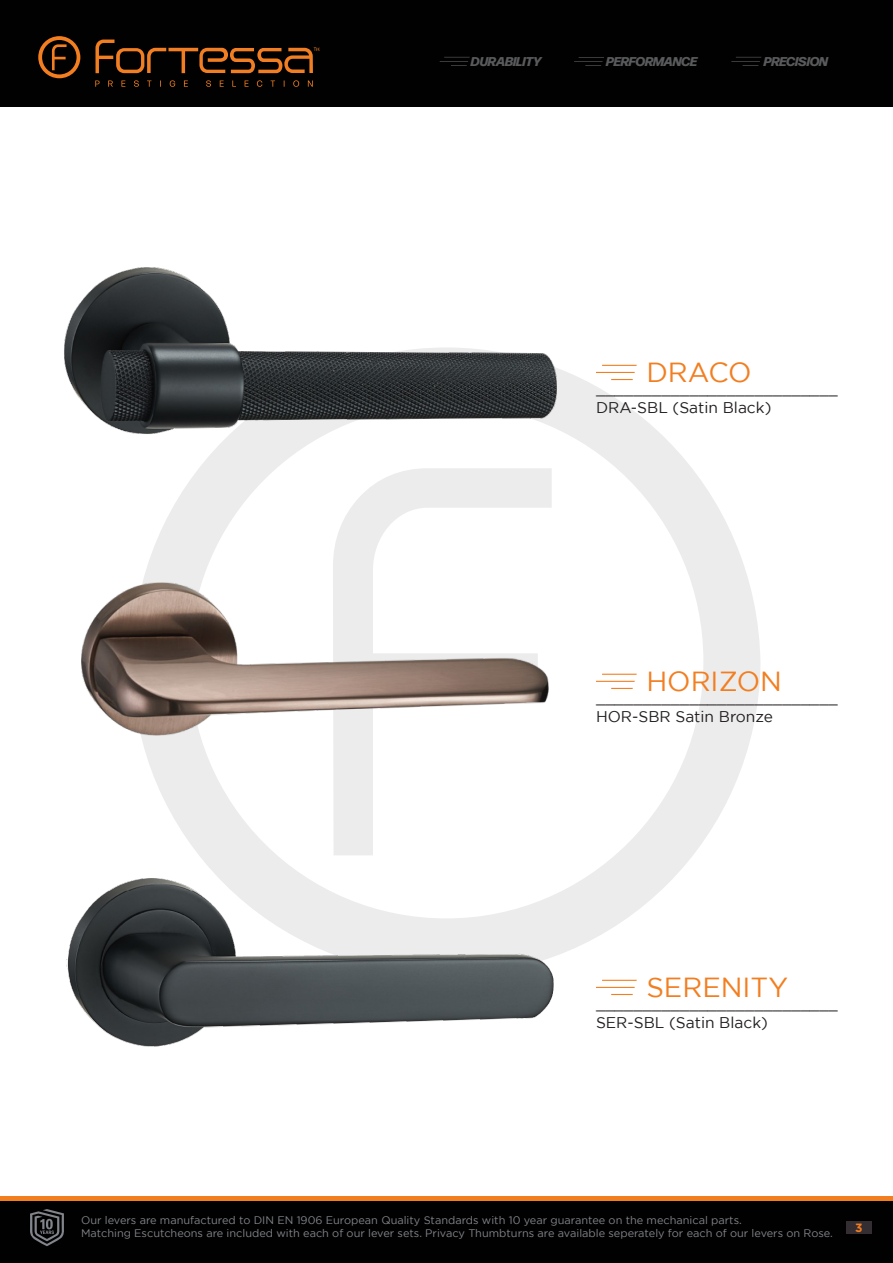
<style>
.page{position:relative;width:893px;height:1263px;background:#fff}
.page>*{position:absolute;margin:0;border:0;box-sizing:border-box;transform-origin:0 0}
.t1{font:27.6px "Gotham";color:#f27e20}
.t2{font:15.45px "Gotham";color:#231f20}
.t3{font:italic 800 12.75px "Forma DJR Banner";color:#595a5c}
.t4{font:700 12px "Gotham";color:#f27e20}
.t5{font:10.95px/13.2px "Gotham";color:#81848a}
</style>
<div class="page">
<div style="left:0;top:0;width:893px;height:106px;background:#010101"></div>
<div style="left:0;top:1199px;width:893px;height:64px;background:#010101"></div>
<hr style="left:0;top:1196px;width:893px;height:4px;background:#f27e20">
<svg style="left:30px;top:1209px;width:34px;height:37px"></svg>
<svg style="left:141px;top:364px;width:619px;height:591px"></svg>
<svg style="left:333px;top:468px;width:219px;height:387px"></svg>
<svg style="left:95px;top:40px;width:224px;height:33px"></svg>
<svg style="left:38px;top:36px;width:42px;height:42px"></svg>
<svg style="left:95px;top:81px;width:5px;height:6px"></svg>
<svg style="left:108px;top:81px;width:5px;height:6px"></svg>
<svg style="left:121px;top:81px;width:4px;height:6px"></svg>
<svg style="left:134px;top:80px;width:5px;height:7px"></svg>
<svg style="left:147px;top:81px;width:4px;height:6px"></svg>
<svg style="left:170px;top:80px;width:5px;height:7px"></svg>
<svg style="left:184px;top:81px;width:4px;height:6px"></svg>
<svg style="left:206px;top:80px;width:5px;height:7px"></svg>
<svg style="left:220px;top:81px;width:4px;height:6px"></svg>
<svg style="left:232px;top:81px;width:4px;height:6px"></svg>
<svg style="left:245px;top:81px;width:4px;height:6px"></svg>
<svg style="left:257px;top:80px;width:5px;height:7px"></svg>
<svg style="left:271px;top:81px;width:4px;height:6px"></svg>
<svg style="left:293px;top:80px;width:6px;height:7px"></svg>
<svg style="left:308px;top:81px;width:5px;height:6px"></svg>
<svg style="left:440px;top:57px;width:30px;height:9px"></svg>
<svg style="left:574px;top:57px;width:30px;height:9px"></svg>
<svg style="left:731px;top:57px;width:30px;height:9px"></svg>
<div style="left:846px;top:1221px;width:26px;height:13px;background:#342d32"></div>
<img style="left:64px;top:267px;width:493px;height:168px">
<hr style="left:602px;top:365px;width:35px;height:1px;background:#f27e20">
<hr style="left:596px;top:372px;width:39px;height:1px;background:#f27e20">
<svg style="left:611px;top:379px;width:22px;height:1px"></svg>
<img style="left:66px;top:875px;width:491px;height:172px">
<hr style="left:602px;top:980px;width:35px;height:1px;background:#f27e20">
<hr style="left:596px;top:987px;width:39px;height:1px;background:#f27e20">
<svg style="left:611px;top:994px;width:22px;height:1px"></svg>
<hr style="left:602px;top:674px;width:35px;height:1px;background:#f27e20">
<hr style="left:596px;top:681px;width:39px;height:1px;background:#f27e20">
<svg style="left:611px;top:688px;width:22px;height:1px"></svg>
<img style="left:81px;top:577px;width:476px;height:160px">
<p class="t3" style="left:471px;top:52px;width:72px">DURABILITY</p>
<p class="t3" style="left:606px;top:52px;width:92px">PERFORMANCE</p>
<p class="t3" style="left:764px;top:52px;width:66px">PRECISION</p>
<p class="t1" style="left:646px;top:357px;width:107px">DRACO</p>
<p class="t2" style="left:596px;top:399px;width:177px">DRA-SBL (Satin Black)</p>
<h2 class="t2" style="left:596px;top:380px;width:243px">__________________________</h2>
<p class="t1" style="left:646px;top:666px;width:137px">HORIZON</p>
<p class="t2" style="left:596px;top:707px;width:179px">HOR-SBR Satin Bronze</p>
<h2 class="t2" style="left:596px;top:689px;width:243px">__________________________</h2>
<p class="t1" style="left:646px;top:972px;width:143px">SERENITY</p>
<p class="t2" style="left:596px;top:1014px;width:173px">SER-SBL (Satin Black)</p>
<h2 class="t2" style="left:596px;top:995px;width:243px">__________________________</h2>
<p class="t5" style="left:81px;top:1213px;width:753px">Our levers are manufactured to DIN EN 1906 European Quality Standards with 10 year guarantee on the mechanical parts.<br>Matching Escutcheons are included with each of our lever sets. Privacy Thumbturns are available seperately for each of our levers on Rose.</p>
<p class="t4" style="left:855px;top:1221px;width:9px">3</p>
</div>
